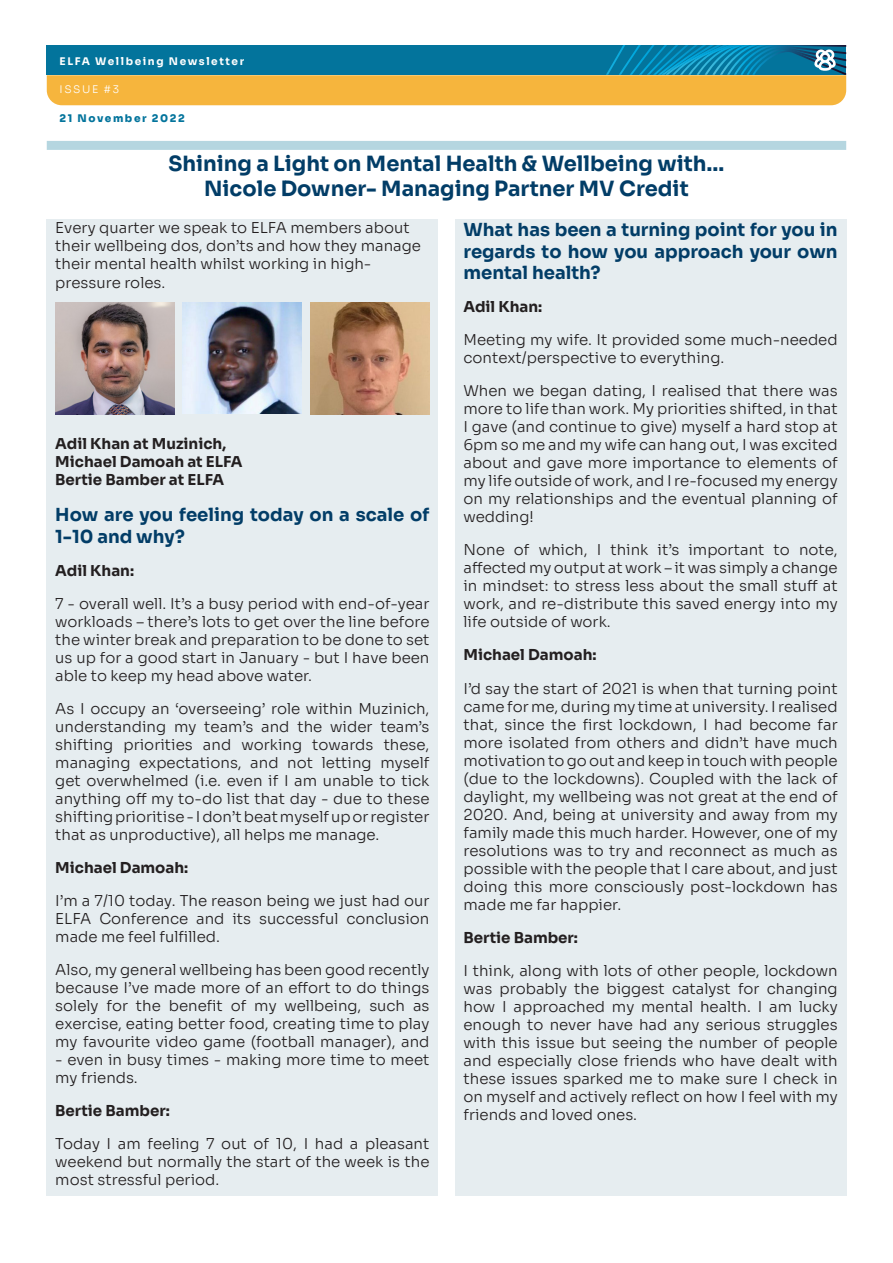
<style>
.page{position:relative;width:893px;height:1263px;background:#fff}
.page>*{position:absolute;margin:0;border:0;box-sizing:border-box;transform-origin:0 0}
._02_1_CROSSHEAD_01_S{font:700 21px/25.2px "Sora";color:#023d67;text-align:center}
._05_1_BODYTEXT_01_So{font:700 18px/21.6px "Sora";color:#023d67}
._05_1_BODYTEXT_01_So-2{font:300 15px/18px "Sora";color:#231f20;text-align:justify}
._05_1_BODYTEXT_01_So-3{font:700 15px "Sora";color:#231f20}
.t1{font:700 10.5px "Sora";letter-spacing:.15em;color:#fff}
.t2{font:800 10.5px "Sora";letter-spacing:.15em;color:#03749c}
.t3{font:300 10.5px "Sora";letter-spacing:.15em;color:#fff}
</style>
<div class="page">
<div style="left:47px;top:219px;width:391px;height:976px;background:#e6edf0"></div>
<div style="left:455px;top:219px;width:391px;height:976px;background:#e6edf0"></div>
<img style="left:55px;top:302px;width:119px;height:113px">
<div style="left:47px;top:141px;width:799px;height:9px;background:#b5d6e0"></div>
<img style="left:183px;top:302px;width:119px;height:111px">
<img style="left:311px;top:302px;width:118px;height:113px">
<svg style="left:47px;top:45px;width:799px;height:60px;background:#7e966f"></svg>
<p class="t1" style="left:60px;top:52px;width:186px">ELFA Wellbeing Newsletter</p>
<p class="t3" style="left:60px;top:81px;width:61px">ISSUE #3</p>
<p class="t2" style="left:60px;top:109px;width:127px">21 November 2022</p>
<p class="_02_1_CROSSHEAD_01_S" style="left:168px;top:149px;width:558px">Shining a Light on Mental Health &amp; Wellbeing with…<br>Nicole Downer- Managing Partner MV Credit</p>
<p class="_05_1_BODYTEXT_01_So-2" style="left:55px;top:217px;width:367px;text-align:left">Every quarter we speak to ELFA members about their wellbeing dos, don’ts and how they manage their mental health whilst working in high&shy;pressure roles.</p>
<p class="_05_1_BODYTEXT_01_So-3" style="left:55px;top:431px;width:173px">Adil Khan at Muzinich,</p>
<p class="_05_1_BODYTEXT_01_So-3" style="left:55px;top:449px;width:189px">Michael Damoah at ELFA</p>
<p class="_05_1_BODYTEXT_01_So-3" style="left:55px;top:467px;width:170px">Bertie Bamber at ELFA</p>
<p class="_05_1_BODYTEXT_01_So" style="left:55px;top:502px;width:376px">How are you feeling today on a scale of<br>1-10 and why?</p>
<p class="_05_1_BODYTEXT_01_So-3" style="left:55px;top:558px;width:80px">Adil Khan:</p>
<p class="_05_1_BODYTEXT_01_So-2" style="left:55px;top:593px;width:376px">7 - overall well. It’s a busy period with end-of-year workloads – there’s lots to get over the line before the winter break and preparation to be done to set us up for a good start in January - but I have been able to keep my head above water.</p>
<p class="_05_1_BODYTEXT_01_So-2" style="left:55px;top:698px;width:376px">As I occupy an ‘overseeing’ role within Muzinich, understanding my team’s and the wider team’s shifting priorities and working towards these, managing expectations, and not letting myself get overwhelmed (i.e. even if I am unable to tick anything off my to-do list that day - due to these shifting prioritise - I don’t beat myself up or register that as unproductive), all helps me manage.</p>
<p class="_05_1_BODYTEXT_01_So-3" style="left:55px;top:855px;width:135px">Michael Damoah:</p>
<p class="_05_1_BODYTEXT_01_So-2" style="left:55px;top:890px;width:376px">I’m a 7/10 today. The reason being we just had our ELFA Conference and its successful conclusion made me feel fulfilled.</p>
<p class="_05_1_BODYTEXT_01_So-2" style="left:55px;top:959px;width:376px">Also, my general wellbeing has been good recently because I’ve made more of an effort to do things solely for the benefit of my wellbeing, such as exercise, eating better food, creating time to play my favourite video game (football manager), and</p>
<p class="_05_1_BODYTEXT_01_So-2" style="left:55px;top:1049px;width:376px">- even in busy times - making more time to meet my friends.</p>
<p class="_05_1_BODYTEXT_01_So-3" style="left:55px;top:1098px;width:116px">Bertie Bamber:</p>
<p class="_05_1_BODYTEXT_01_So-2" style="left:55px;top:1133px;width:376px">Today I am feeling 7 out of 10, I had a pleasant weekend but normally the start of the week is the most stressful period.</p>
<p class="_05_1_BODYTEXT_01_So" style="left:463px;top:217px;width:376px;text-align:justify">What has been a turning point for you in regards to how you approach your own mental health?</p>
<p class="_05_1_BODYTEXT_01_So-3" style="left:463px;top:295px;width:80px">Adil Khan:</p>
<p class="_05_1_BODYTEXT_01_So-2" style="left:463px;top:330px;width:376px">Meeting my wife. It provided some much-needed context/perspective to everything.</p>
<p class="_05_1_BODYTEXT_01_So-2" style="left:463px;top:381px;width:376px">When we began dating, I realised that there was more to life than work. My priorities shifted, in that I gave (and continue to give) myself a hard stop at 6pm so me and my wife can hang out, I was excited about and gave more importance to elements of my life outside of work, and I re-focused my energy on my relationships and the eventual planning of wedding!</p>
<p class="_05_1_BODYTEXT_01_So-2" style="left:463px;top:540px;width:376px">None of which, I think it’s important to note, affected my output at work – it was simply a change in mindset: to stress less about the small stuff at work, and re-distribute this saved energy into my life outside of work.</p>
<p class="_05_1_BODYTEXT_01_So-3" style="left:463px;top:643px;width:135px">Michael Damoah:</p>
<p class="_05_1_BODYTEXT_01_So-2" style="left:463px;top:678px;width:376px">I’d say the start of 2021 is when that turning point came for me, during my time at university. I realised that, since the first lockdown, I had become far more isolated from others and didn’t have much motivation to go out and keep in touch with people (due to the lockdowns). Coupled with the lack of daylight, my wellbeing was not great at the end of 2020. And, being at university and away from my family made this much harder. However, one of my resolutions was to try and reconnect as much as possible with the people that I care about, and just doing this more consciously post-lockdown has made me far happier.</p>
<p class="_05_1_BODYTEXT_01_So-3" style="left:463px;top:925px;width:116px">Bertie Bamber:</p>
<p class="_05_1_BODYTEXT_01_So-2" style="left:463px;top:960px;width:376px">I think, along with lots of other people, lockdown was probably the biggest catalyst for changing how I approached my mental health. I am lucky enough to never have had any serious struggles with this issue but seeing the number of people and especially close friends who have dealt with these issues sparked me to make sure I check in on myself and actively reflect on how I feel with my friends and loved ones.</p>
</div>
